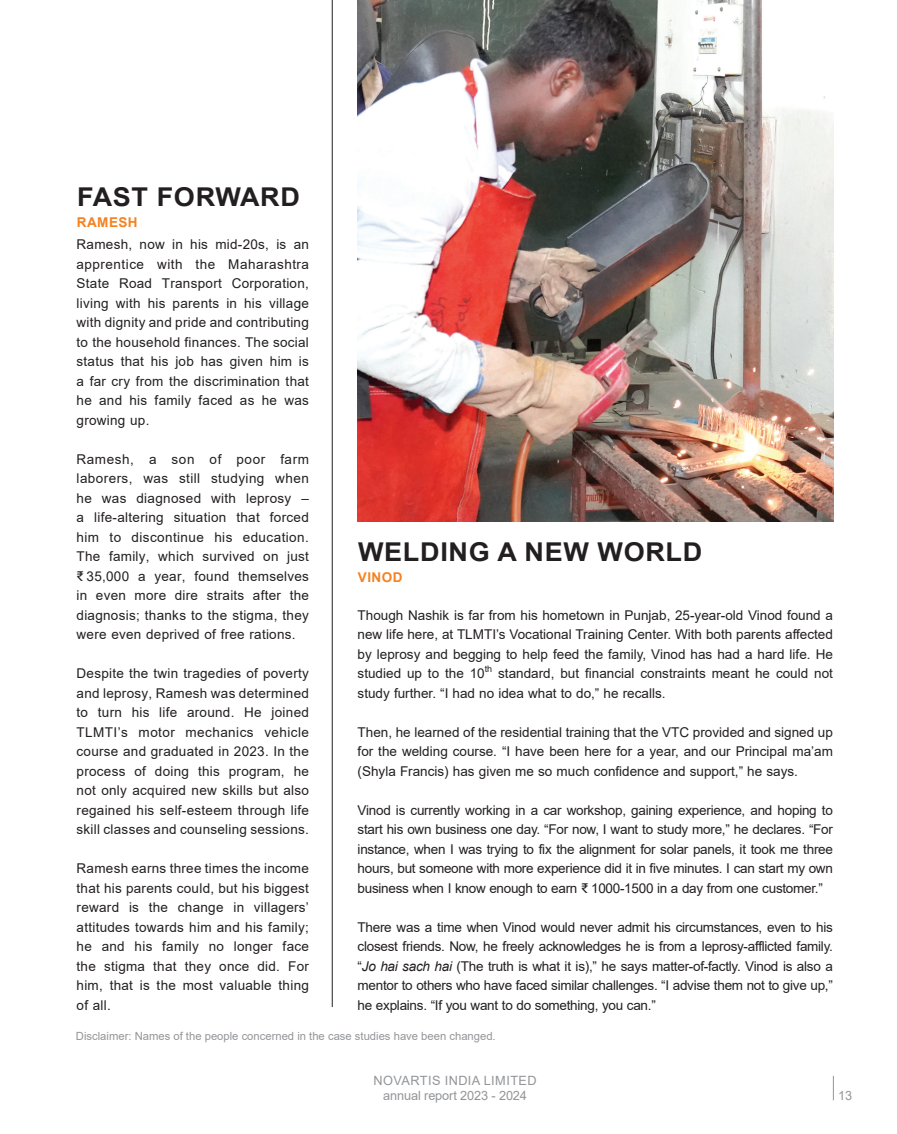
<style>
.page{position:relative;width:897px;height:1134px;background:#fff}
.page>*{position:absolute;margin:0;border:0;box-sizing:border-box;transform-origin:0 0}
.Text_Subhead{font:700 25.95px "Arial";letter-spacing:.025em;color:#231f20;scale:1.04 1}
.Text_1st{font:13.5px/19.5px "Arial";letter-spacing:.01em;color:#231f20;text-align:justify}
.Text_1st-2{font:700 13.5px "Arial";letter-spacing:.035em;color:#f58220}
.t1{font:12.75px/15px "Arial";letter-spacing:-.005em;color:#939598;text-align:center}
.t2{font:11.25px "Arial";color:#939598}
.s1{font-style:italic}
</style>
<div class="page">
<svg style="left:832px;top:1076px;width:1px;height:24px"></svg>
<img style="left:357px;top:0;width:475px;height:522px">
<hr style="left:332px;top:0;width:1px;height:1007px;background:#231f20">
<p class="Text_Subhead" style="left:77px;top:178px;width:216px">FAST FORWARD</p>
<p class="Text_1st-2" style="left:77px;top:213px;width:62px">RAMESH</p>
<p class="Text_1st" style="left:77px;top:234px;width:234px">Ramesh, now in his mid-20s, is an apprentice with the Maharashtra State Road Transport Corporation, living with his parents in his village with dignity and pride and contributing to the household finances. The social status that his job has given him is a far cry from the discrimination that he and his family faced as he was growing up.</p>
<p class="Text_1st" style="left:77px;top:449px;width:234px">Ramesh, a son of poor farm laborers, was still studying when he was diagnosed with leprosy – a life-altering situation that forced him to discontinue his education.<br>The family, which survived on just ₹ 35,000 a year, found themselves in even more dire straits after the diagnosis; thanks to the stigma, they were even deprived of free rations.</p>
<p class="Text_1st" style="left:77px;top:663px;width:234px">Despite the twin tragedies of poverty and leprosy, Ramesh was determined to turn his life around. He joined TLMTI’s motor mechanics vehicle course and graduated in 2023. In the process of doing this program, he not only acquired new skills but also regained his self-esteem through life skill classes and counseling sessions.</p>
<p class="Text_1st" style="left:77px;top:858px;width:234px">Ramesh earns three times the income that his parents could, but his biggest reward is the change in villagers’ attitudes towards him and his family; he and his family no longer face the stigma that they once did. For him, that is the most valuable thing of all.</p>
<p class="t2" style="left:76px;top:1029px;width:421px">Disclaimer: Names of the people concerned in the case studies have been changed.</p>
<p class="Text_Subhead" style="left:358px;top:534px;width:332px">WELDING A NEW WORLD</p>
<p class="Text_1st-2" style="left:358px;top:568px;width:46px">VINOD</p>
<p class="Text_1st" style="left:357px;top:605px;width:477px">Though Nashik is far from his hometown in Punjab, 25-year-old Vinod found a new life here, at TLMTI’s Vocational Training Center. With both parents affected by leprosy and begging to help feed the family, Vinod has had a hard life. He studied up to the 10<sup>th</sup> standard, but financial constraints meant he could not study further. “I had no idea what to do,” he recalls.</p>
<p class="Text_1st" style="left:357px;top:722px;width:477px">Then, he learned of the residential training that the VTC provided and signed up for the welding course. “I have been here for a year, and our Principal ma’am (Shyla Francis) has given me so much confidence and support,” he says.</p>
<p class="Text_1st" style="left:357px;top:800px;width:477px">Vinod is currently working in a car workshop, gaining experience, and hoping to start his own business one day. “For now, I want to study more,” he declares. “For instance, when I was trying to fix the alignment for solar panels, it took me three hours, but someone with more experience did it in five minutes. I can start my own business when I know enough to earn ₹ 1000-1500 in a day from one customer.”</p>
<p class="Text_1st" style="left:357px;top:917px;width:477px">There was a time when Vinod would never admit his circumstances, even to his closest friends. Now, he freely acknowledges he is from a leprosy-afflicted family. “<span class="s1">Jo hai sach hai</span> (The truth is what it is),” he says matter-of-factly. Vinod is also a mentor to others who have faced similar challenges. “I advise them not to give up,” he explains. “If you want to do something, you can.”</p>
<p class="t1" style="left:373px;top:1073px;width:165px">NOVARTIS INDIA LIMITED annual report 2023 - 2024</p>
<p class="t1" style="left:838px;top:1088px;width:16px">13</p>
</div>
